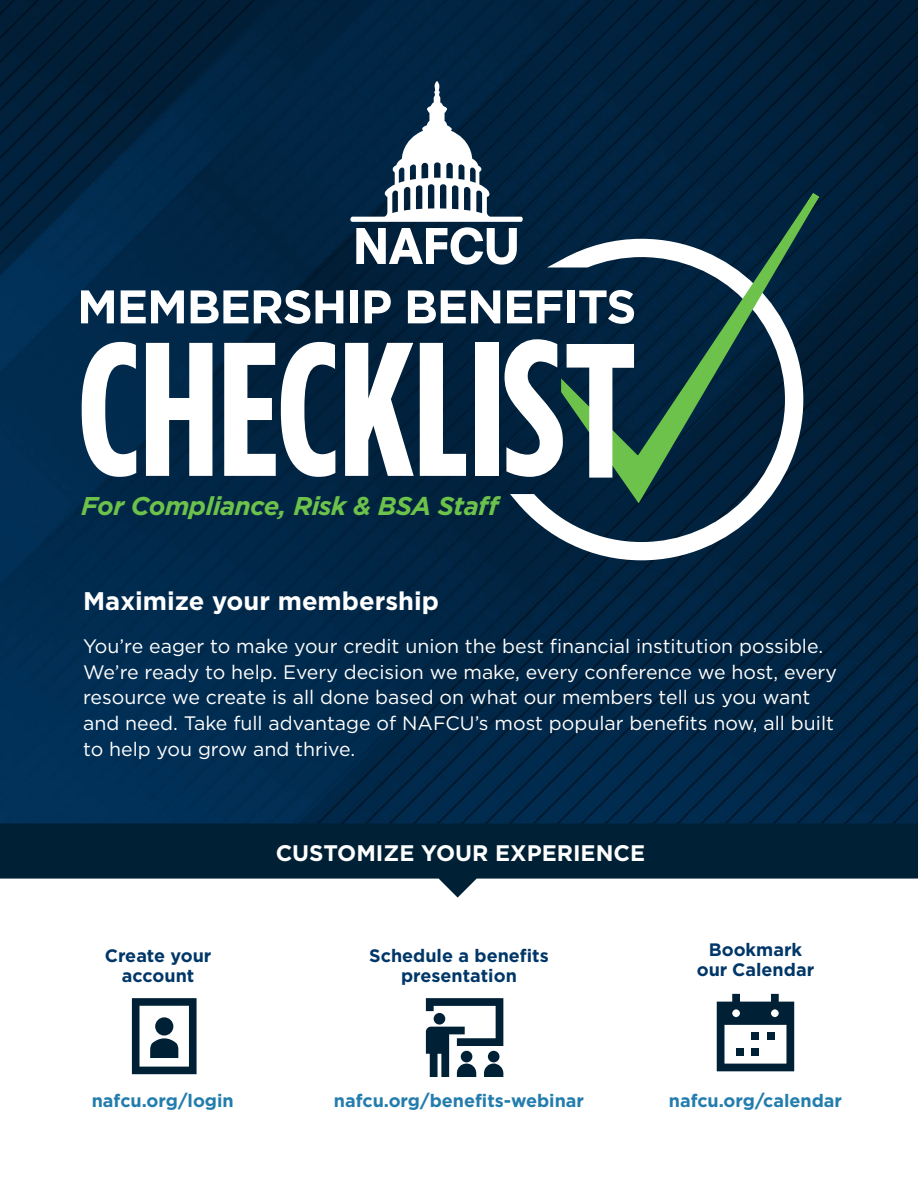
<style>
.page{position:relative;width:918px;height:1188px;background:#fff}
.page>*{position:absolute;margin:0;border:0;box-sizing:border-box;transform-origin:0 0}
.t1{font:italic 700 25.65px "Gotham HTF";letter-spacing:-.02em;color:#6cc24a}
.t2{font:700 25.5px "Gotham HTF";color:#fff}
.t3{font:700 22.5px "Gotham HTF";color:#fff}
.t4{font:19.5px/25.8px "Gotham HTF";color:#fff}
.t5{font:700 18px/19.5px "Gotham HTF";color:#003768;text-align:center}
.t6{font:700 18px "Gotham HTF";color:#227cad}
</style>
<div class="page">
<img style="left:0;top:0;width:918px;height:824px">
<svg style="left:0;top:824px;width:918px;height:74px;fill:#002135"></svg>
<svg style="left:426px;top:998px;width:77px;height:79px"></svg>
<svg style="left:132px;top:998px;width:65px;height:76px"></svg>
<svg style="left:717px;top:994px;width:77px;height:77px"></svg>
<div style="left:752px;top:1033px;width:7px;height:7px;background:#002135"></div>
<div style="left:767px;top:1033px;width:8px;height:7px;background:#002135"></div>
<div style="left:736px;top:1048px;width:8px;height:8px;background:#002135"></div>
<div style="left:752px;top:1048px;width:7px;height:8px;background:#002135"></div>
<svg style="left:350px;top:81px;width:173px;height:184px"></svg>
<svg style="left:500px;top:234px;width:308px;height:331px"></svg>
<svg style="left:81px;top:290px;width:33px;height:33px"></svg>
<svg style="left:121px;top:290px;width:63px;height:33px"></svg>
<svg style="left:191px;top:290px;width:119px;height:34px"></svg>
<svg style="left:316px;top:290px;width:27px;height:33px"></svg>
<div style="left:350px;top:290px;width:8px;height:33px;background:#fff"></div>
<svg style="left:365px;top:290px;width:26px;height:33px"></svg>
<svg style="left:408px;top:290px;width:92px;height:33px"></svg>
<svg style="left:507px;top:290px;width:51px;height:33px"></svg>
<svg style="left:558px;top:0;width:360px;height:510px;background:#123145"></svg>
<svg style="left:82px;top:342px;width:54px;height:135px"></svg>
<svg style="left:146px;top:343px;width:66px;height:133px"></svg>
<svg style="left:224px;top:342px;width:111px;height:135px"></svg>
<svg style="left:345px;top:343px;width:69px;height:133px"></svg>
<svg style="left:420px;top:343px;width:46px;height:133px"></svg>
<div style="left:475px;top:343px;width:23px;height:133px;background:#fff"></div>
<svg style="left:505px;top:339px;width:129px;height:139px"></svg>
<h1 class="t1" style="left:81px;top:491px;width:419px">For Compliance, Risk &amp; BSA Staff</h1>
<h2 class="t2" style="left:83px;top:586px;width:357px">Maximize your membership</h2>
<p class="t4" style="left:83px;top:633px;width:755px">You’re eager to make your credit union the best financial institution possible.<br>We’re ready to help. Every decision we make, every conference we host, every resource we create is all done based on what our members tell us you want and need. Take full advantage of NAFCU’s most popular benefits now, all built to help you grow and thrive.</p>
<p class="t5" style="left:105px;top:946px;width:108px">Create your account</p>
<p class="t6" style="left:92px;top:1090px;width:144px">nafcu.org/login</p>
<p class="t3" style="left:276px;top:840px;width:371px">CUSTOMIZE YOUR EXPERIENCE</p>
<p class="t5" style="left:369px;top:946px;width:181px">Schedule a benefits presentation</p>
<p class="t5" style="left:697px;top:940px;width:119px">Bookmark our Calendar</p>
<p class="t6" style="left:334px;top:1090px;width:252px">nafcu.org/benefits-webinar</p>
<p class="t6" style="left:669px;top:1090px;width:175px">nafcu.org/calendar</p>
</div>
